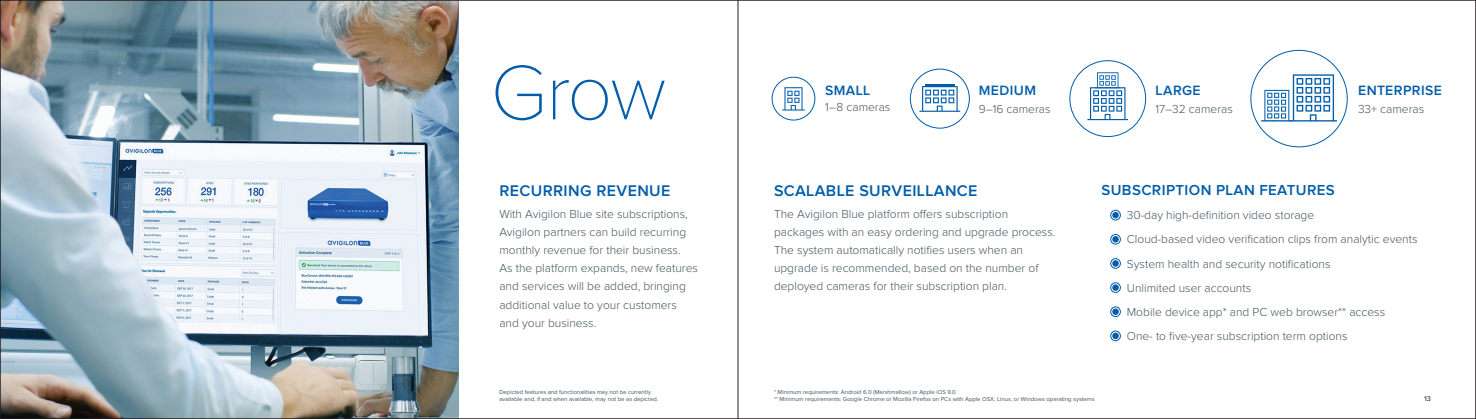
<style>
.page{position:relative;width:1476px;height:419px;background:#fff}
.page>*{position:absolute;margin:0;border:0;box-sizing:border-box;transform-origin:0 0}
.Title_1_White_-_30pt{font:100 80px "Proxima Nova T";color:#015dab}
.Title_3_Semi_-_16pt{font:600 16px "Proxima Nova";letter-spacing:.025em;color:#015dab}
.Title_3_Semi_-_16pt-2{font:600 15px "Proxima Nova";letter-spacing:.025em;color:#015dab}
.Title_3_Semi_Pointer{font:600 14px "Proxima Nova";letter-spacing:.03em;color:#015dab}
.Main_Body_Text_-_12p{font:300 12px/18px "Proxima Nova";color:#45555f}
.Title_3_Semi_-_16pt-3{font:300 12px "Proxima Nova";color:#45555f}
.Title_3_Semi_Pointer-2{font:300 12px "Proxima Nova";letter-spacing:-.005em;color:#45555f}
.t1{font:600 7.2px "Proxima Nova";color:#45555f}
.Footnote{font:6px/7px "Proxima Nova";color:#45555f}
</style>
<div class="page">
<img style="left:2px;top:2px;width:457px;height:414px">
<svg style="left:782px;top:87px;width:23px;height:23px"></svg>
<div style="left:772px;top:77px;width:43px;height:43px;border:1px solid #015dab;border-radius:50%"></div>
<svg style="left:920px;top:86px;width:40px;height:26px"></svg>
<hr style="left:925px;top:84px;width:30px;height:3px;background:#015dab">
<div style="left:910px;top:69px;width:60px;height:60px;border:1px solid #015dab;border-radius:50%"></div>
<svg style="left:1087px;top:72px;width:41px;height:48px"></svg>
<div style="left:1069px;top:60px;width:77px;height:77px;border:1px solid #015dab;border-radius:50%"></div>
<div style="left:1110px;top:210px;width:11px;height:10px;border:1px solid #015dab;border-radius:50%"></div>
<div style="left:1112px;top:212px;width:7px;height:6px;background:#015dab;border-radius:50%"></div>
<div style="left:1110px;top:234px;width:11px;height:10px;border:1px solid #015dab;border-radius:50%"></div>
<div style="left:1112px;top:236px;width:7px;height:6px;background:#015dab;border-radius:50%"></div>
<div style="left:1110px;top:258px;width:11px;height:10px;border:1px solid #015dab;border-radius:50%"></div>
<div style="left:1112px;top:260px;width:7px;height:6px;background:#015dab;border-radius:50%"></div>
<div style="left:1110px;top:282px;width:11px;height:10px;border:1px solid #015dab;border-radius:50%"></div>
<div style="left:1112px;top:284px;width:7px;height:7px;background:#015dab;border-radius:50%"></div>
<div style="left:1110px;top:306px;width:11px;height:10px;border:1px solid #015dab;border-radius:50%"></div>
<div style="left:1112px;top:308px;width:7px;height:7px;background:#015dab;border-radius:50%"></div>
<svg style="left:1111px;top:331px;width:9px;height:9px"></svg>
<div style="left:1110px;top:330px;width:11px;height:11px;border:1px solid #015dab;border-radius:50%"></div>
<div style="left:1112px;top:332px;width:7px;height:7px;background:#015dab;border-radius:50%"></div>
<svg style="left:1261px;top:74px;width:76px;height:47px"></svg>
<hr style="left:738px;top:0;width:1px;height:418px;background:#231f20">
<p class="Title_1_White_-_30pt" style="left:490px;top:33px;width:178px">Grow</p>
<p class="Title_3_Semi_-_16pt" style="left:499px;top:181px;width:173px">RECURRING REVENUE</p>
<p class="Main_Body_Text_-_12p" style="left:499px;top:205px;width:200px">With Avigilon Blue site subscriptions, Avigilon partners can build recurring monthly revenue for their business.<br>As the platform expands, new features and services will be added, bringing additional value to your customers and your business.</p>
<p class="Footnote" style="left:499px;top:388px;width:160px">Depicted features and functionalities may not be currently available and, if and when available, may not be as depicted.</p>
<p class="Title_3_Semi_Pointer" style="left:825px;top:82px;width:47px">SMALL</p>
<p class="Title_3_Semi_Pointer-2" style="left:825px;top:100px;width:67px">1–8 cameras</p>
<p class="Title_3_Semi_Pointer" style="left:979px;top:82px;width:59px">MEDIUM</p>
<p class="Title_3_Semi_-_16pt-3" style="left:979px;top:102px;width:73px">9–16 cameras</p>
<p class="Title_3_Semi_Pointer" style="left:1155px;top:82px;width:47px">LARGE</p>
<p class="Title_3_Semi_-_16pt-3" style="left:1155px;top:102px;width:79px">17–32 cameras</p>
<p class="Title_3_Semi_Pointer" style="left:1358px;top:82px;width:85px">ENTERPRISE</p>
<p class="Title_3_Semi_-_16pt-3" style="left:1358px;top:102px;width:68px">33+ cameras</p>
<p class="Title_3_Semi_-_16pt" style="left:774px;top:181px;width:205px">SCALABLE SURVEILLANCE</p>
<p class="Main_Body_Text_-_12p" style="left:774px;top:205px;width:283px">The Avigilon Blue platform offers subscription packages with an easy ordering and upgrade process.<br>The system automatically notifies users when an upgrade is recommended, based on the number of deployed cameras for their subscription plan.</p>
<p class="Title_3_Semi_-_16pt-2" style="left:1101px;top:181px;width:235px">SUBSCRIPTION PLAN FEATURES</p>
<p class="Main_Body_Text_-_12p" style="left:1127px;top:206px;width:189px">30-day high-definition video storage</p>
<p class="Main_Body_Text_-_12p" style="left:1127px;top:230px;width:292px">Cloud-based video verification clips from analytic events</p>
<p class="Main_Body_Text_-_12p" style="left:1127px;top:254px;width:205px">System health and security notifications</p>
<p class="Main_Body_Text_-_12p" style="left:1127px;top:278px;width:126px">Unlimited user accounts</p>
<p class="Main_Body_Text_-_12p" style="left:1127px;top:303px;width:260px">Mobile device app* and PC web browser** access</p>
<p class="Main_Body_Text_-_12p" style="left:1127px;top:327px;width:222px">One- to five-year subscription term options</p>
<p class="Footnote" style="left:774px;top:388px;width:183px">* Minimum requirements: Android 6.0 (Marshmallow) or Apple iOS 9.0</p>
<p class="Footnote" style="left:774px;top:395px;width:322px">** Minimum requirements: Google Chrome or Mozilla Firefox on PCs with Apple OSX, Linux, or Windows operating systems</p>
<p class="t1" style="left:1424px;top:394px;width:8px">13</p>
</div>
